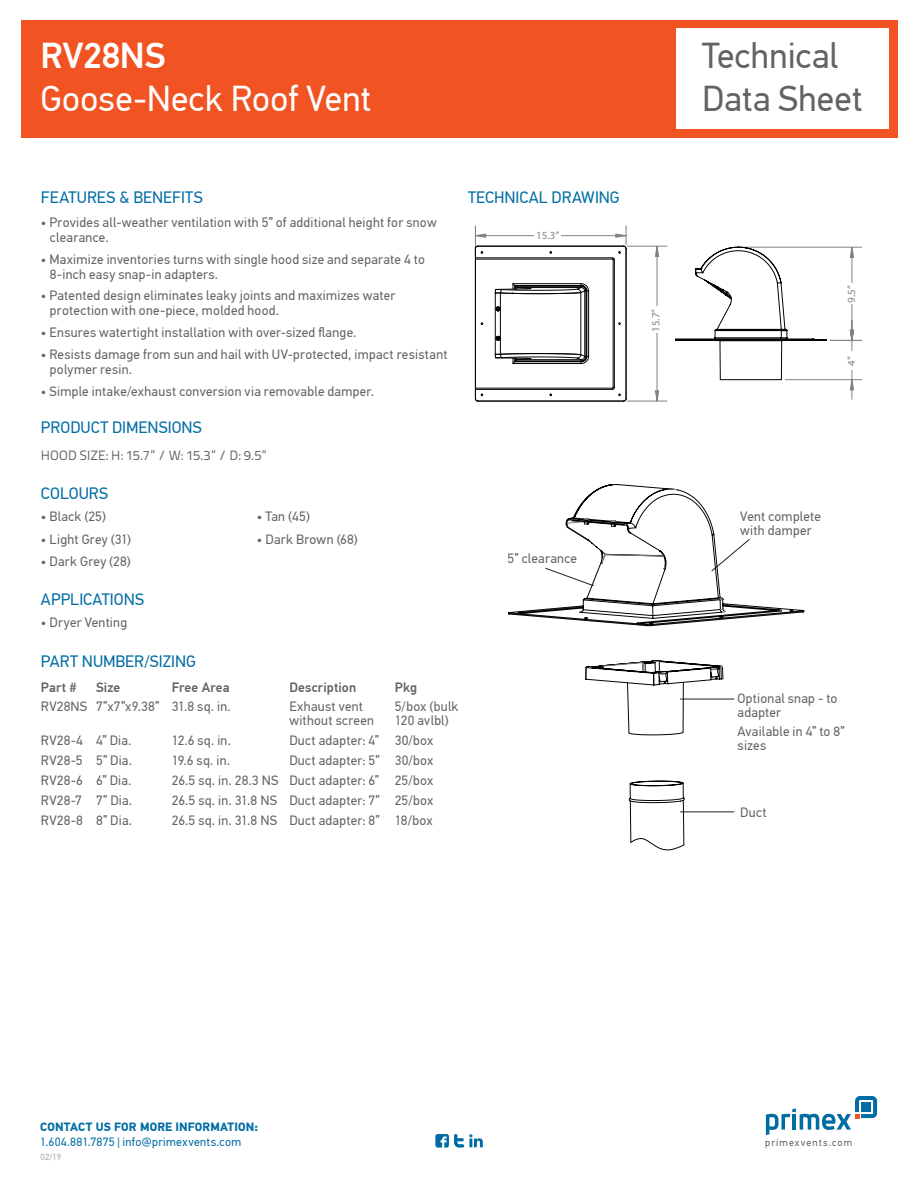
<style>
.page{position:relative;width:918px;height:1188px;background:#fff}
.page>*{position:absolute;margin:0;border:0;box-sizing:border-box;transform-origin:0 0}
.t1{font:36px "PF Din Text Pro";letter-spacing:-.005em;color:#fff}
.t2{font:36px/43.2px "PF Din Text Pro";letter-spacing:.005em;color:#636366}
.t3{font:500 36px "PF Din Text Pro";letter-spacing:-.01em;color:#fff}
.t4{font:16.5px "PF Din Text Pro";color:#006da4}
.t5{font:13.5px/15px "PF Din Text Pro";letter-spacing:.02em;color:#636366}
.t6{font:13.5px "Titillium Text 22 L";letter-spacing:-.005em;color:#636366}
.t7{font:500 13.5px "PF Din Text Pro";letter-spacing:.01em;color:#636366}
.t8{font:12px "PF Din Text Pro";letter-spacing:.025em;color:#006da4}
.t9{font:700 12px "PF Din Text Pro";letter-spacing:.01em;color:#006da4}
.t10{font:10.95px "Myriad Pro";color:#808180}
.t11{font:10.2px "PF Din Text Pro";letter-spacing:.1em;color:#636366}
.t12{font:9px "PF Din Text Pro";color:#a8a9ad}
</style>
<div class="page">
<img style="left:21px;top:20px;width:877px;height:1128px">
<h1 class="t3" style="left:40px;top:34px;width:127px">RV28NS</h1>
<h1 class="t1" style="left:40px;top:77px;width:333px">Goose-Neck Roof Vent</h1>
<p class="t4" style="left:41px;top:188px;width:163px">FEATURES &amp; BENEFITS</p>
<p class="t5" style="left:50px;top:215px;width:388px;text-indent:-9px">• Provides all-weather ventilation with 5” of additional height for snow clearance.</p>
<p class="t5" style="left:50px;top:252px;width:377px;text-indent:-9px">• Maximize inventories turns with single hood size and separate 4 to<br>8-inch easy snap-in adapters.</p>
<p class="t5" style="left:50px;top:288px;width:347px;text-indent:-9px">• Patented design eliminates leaky joints and maximizes water protection with one-piece, molded hood.</p>
<p class="t5" style="left:41px;top:325px;width:317px">• Ensures watertight installation with over-sized flange.</p>
<p class="t5" style="left:50px;top:347px;width:399px;text-indent:-9px">• Resists damage from sun and hail with UV-protected, impact resistant polymer resin.</p>
<p class="t5" style="left:41px;top:384px;width:335px">• Simple intake/exhaust conversion via removable damper.</p>
<p class="t4" style="left:41px;top:418px;width:162px">PRODUCT DIMENSIONS</p>
<p class="t6" style="left:41px;top:445px;width:227px">HOOD SIZE: H: 15.7” / W: 15.3” / D: 9.5”</p>
<p class="t4" style="left:41px;top:484px;width:69px">COLOURS</p>
<p class="t5" style="left:41px;top:509px;width:67px">• Black (25)</p>
<p class="t5" style="left:257px;top:509px;width:55px">• Tan (45)</p>
<p class="t5" style="left:41px;top:532px;width:92px">• Light Grey (31)</p>
<p class="t5" style="left:257px;top:532px;width:102px">• Dark Brown (68)</p>
<p class="t5" style="left:41px;top:554px;width:91px">• Dark Grey (28)</p>
<p class="t4" style="left:41px;top:590px;width:105px">APPLICATIONS</p>
<p class="t5" style="left:41px;top:615px;width:88px">• Dryer Venting</p>
<p class="t4" style="left:41px;top:651px;width:157px">PART NUMBER/SIZING</p>
<p class="t7" style="left:41px;top:679px;width:38px">Part #</p>
<p class="t7" style="left:96px;top:679px;width:26px">Size</p>
<p class="t7" style="left:172px;top:679px;width:59px">Free Area</p>
<p class="t7" style="left:289px;top:679px;width:68px">Description</p>
<p class="t7" style="left:395px;top:679px;width:24px">Pkg</p>
<p class="t5" style="left:41px;top:699px;width:191px">RV28NS 7”x7”x9.38” 31.8 sq. in.</p>
<p class="t5" style="left:289px;top:700px;width:86px;line-height:13.5px">Exhaust vent without screen</p>
<p class="t5" style="left:395px;top:700px;width:65px;line-height:13.5px">5/box (bulk<br>120 avlbl)</p>
<p class="t5" style="left:41px;top:733px;width:92px">RV28-4 4” Dia.</p>
<p class="t5" style="left:172px;top:733px;width:61px">12.6 sq. in.</p>
<p class="t5" style="left:289px;top:733px;width:146px">Duct adapter: 4” 30/box</p>
<p class="t5" style="left:41px;top:753px;width:93px">RV28-5 5” Dia.</p>
<p class="t5" style="left:172px;top:753px;width:60px">19.6 sq. in.</p>
<p class="t5" style="left:289px;top:753px;width:146px">Duct adapter: 5” 30/box</p>
<p class="t5" style="left:41px;top:773px;width:92px">RV28-6 6” Dia.</p>
<p class="t5" style="left:172px;top:773px;width:263px">26.5 sq. in. 28.3 NS Duct adapter: 6” 25/box</p>
<p class="t5" style="left:41px;top:793px;width:93px">RV28-7 7” Dia.</p>
<p class="t5" style="left:172px;top:793px;width:263px">26.5 sq. in. 31.8 NS Duct adapter: 7” 25/box</p>
<p class="t5" style="left:41px;top:813px;width:93px">RV28-8 8” Dia.</p>
<p class="t5" style="left:172px;top:813px;width:262px">26.5 sq. in. 31.8 NS Duct adapter: 8” 18/box</p>
<p class="t4" style="left:468px;top:188px;width:153px">TECHNICAL DRAWING</p>
<p class="t10" style="left:536px;top:229px;width:24px">15.3”</p>
<p class="t5" style="left:508px;top:551px;width:71px">5” clearance</p>
<p class="t10" style="left:649px;top:332px;width:24px;rotate:-90deg">15.7”</p>
<h1 class="t2" style="left:702px;top:34px;width:162px">Technical<br>Data Sheet</h1>
<p class="t10" style="left:845px;top:303px;width:19px;rotate:-90deg">9.5”</p>
<p class="t10" style="left:845px;top:366px;width:11px;rotate:-90deg">4”</p>
<p class="t5" style="left:740px;top:509px;width:82px;line-height:13.8px">Vent complete with damper</p>
<p class="t5" style="left:738px;top:692px;width:101px;line-height:13.8px">Optional snap - to adapter</p>
<p class="t5" style="left:738px;top:725px;width:109px;line-height:13.8px">Available in 4” to 8” sizes</p>
<p class="t5" style="left:740px;top:805px;width:28px">Duct</p>
<p class="t9" style="left:40px;top:1120px;width:219px">CONTACT US FOR MORE INFORMATION:</p>
<p class="t8" style="left:40px;top:1135px;width:203px">1.604.881.7875 | info@primexvents.com</p>
<p class="t11" style="left:765px;top:1137px;width:88px">primexvents.com</p>
<p class="t12" style="left:40px;top:1152px;width:22px">02/19</p>
</div>
